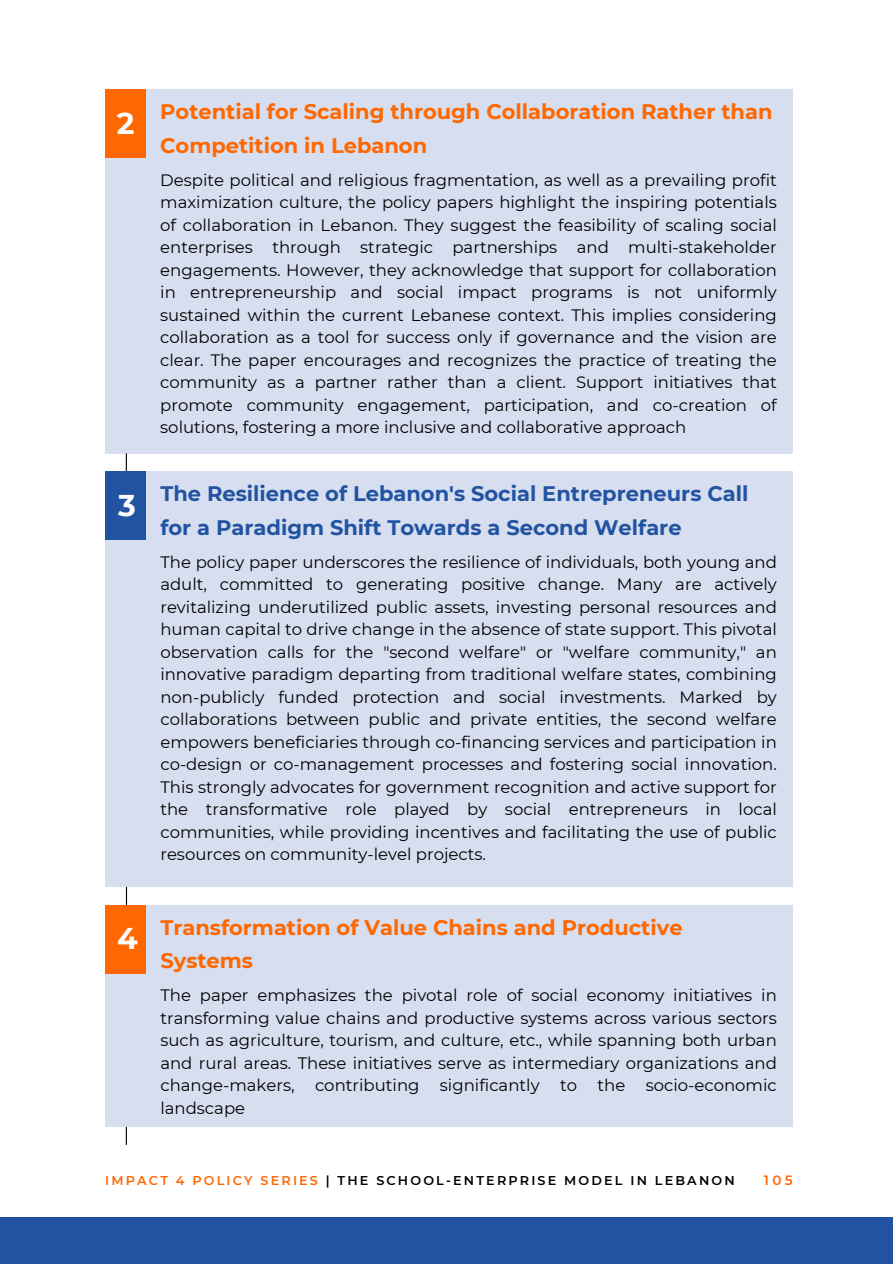
<style>
.page{position:relative;width:893px;height:1264px;background:#fff}
.page>*{position:absolute;margin:0;border:0;box-sizing:border-box;transform-origin:0 0}
.t1{font:700 30px "Montserrat";color:#fcfcfc}
.t2{font:700 21px/33.8px "Montserrat";color:#ff6700}
.t3{font:700 21px/33.8px "Montserrat";color:#2253a2}
.t4{font:16.5px/22.5px "Montserrat";color:#000;text-align:justify}
.t5{font:600 13.5px "Montserrat";color:#ff6700}
.t6{font:600 12.75px "Montserrat";letter-spacing:.17em;color:#000001}
.s1{color:#ff6700}
</style>
<div class="page">
<div style="left:0;top:1217px;width:892px;height:46px;background:#2253a2"></div>
<div style="left:105px;top:89px;width:688px;height:365px;background:#d6deef"></div>
<div style="left:105px;top:89px;width:41px;height:69px;background:#ff6700"></div>
<div style="left:105px;top:904px;width:688px;height:222px;background:#d6deef"></div>
<div style="left:105px;top:904px;width:41px;height:69px;background:#ff6700"></div>
<svg style="left:126px;top:453px;width:1px;height:18px"></svg>
<div style="left:105px;top:471px;width:688px;height:415px;background:#d6deef"></div>
<div style="left:105px;top:471px;width:41px;height:69px;background:#2253a2"></div>
<svg style="left:126px;top:886px;width:1px;height:18px"></svg>
<svg style="left:126px;top:1126px;width:1px;height:18px"></svg>
<h1 class="t1" style="left:117px;top:105px;width:19px">2</h1>
<h1 class="t1" style="left:118px;top:487px;width:19px">3</h1>
<h1 class="t1" style="left:117px;top:920px;width:22px">4</h1>
<p class="t2" style="left:160px;top:95px;width:613px">Potential for Scaling through Collaboration Rather than<br>Competition in Lebanon</p>
<p class="t4" style="left:160px;top:168px;width:618px">Despite political and religious fragmentation, as well as a prevailing profit maximization culture, the policy papers highlight the inspiring potentials of collaboration in Lebanon. They suggest the feasibility of scaling social enterprises through strategic partnerships and multi-stakeholder engagements. However, they acknowledge that support for collaboration in entrepreneurship and social impact programs is not uniformly sustained within the current Lebanese context. This implies considering collaboration as a tool for success only if governance and the vision are clear. The paper encourages and recognizes the practice of treating the community as a partner rather than a client. Support initiatives that promote community engagement, participation, and co-creation of solutions, fostering a more inclusive and collaborative approach</p>
<p class="t3" style="left:160px;top:476px;width:589px">The Resilience of Lebanon's Social Entrepreneurs Call for a Paradigm Shift Towards a Second Welfare</p>
<p class="t4" style="left:160px;top:550px;width:618px">The policy paper underscores the resilience of individuals, both young and adult, committed to generating positive change. Many are actively revitalizing underutilized public assets, investing personal resources and human capital to drive change in the absence of state support. This pivotal observation calls for the "second welfare" or "welfare community," an innovative paradigm departing from traditional welfare states, combining non-publicly funded protection and social investments. Marked by collaborations between public and private entities, the second welfare empowers beneficiaries through co-financing services and participation in co-design or co-management processes and fostering social innovation.<br>This strongly advocates for government recognition and active support for the transformative role played by social entrepreneurs in local communities, while providing incentives and facilitating the use of public resources on community-level projects.</p>
<p class="t2" style="left:160px;top:910px;width:523px">Transformation of Value Chains and Productive<br>Systems</p>
<p class="t4" style="left:160px;top:984px;width:618px">The paper emphasizes the pivotal role of social economy initiatives in transforming value chains and productive systems across various sectors such as agriculture, tourism, and culture, etc., while spanning both urban and rural areas. These initiatives serve as intermediary organizations and change-makers, contributing significantly to the socio-economic landscape</p>
<p class="t6" style="left:105px;top:1172px;width:631px"><span class="s1">IMPACT 4 POLICY SERIES</span> | THE SCHOOL-ENTERPRISE MODEL IN LEBANON</p>
<p class="t5" style="left:763px;top:1172px;width:30px">105</p>
</div>
